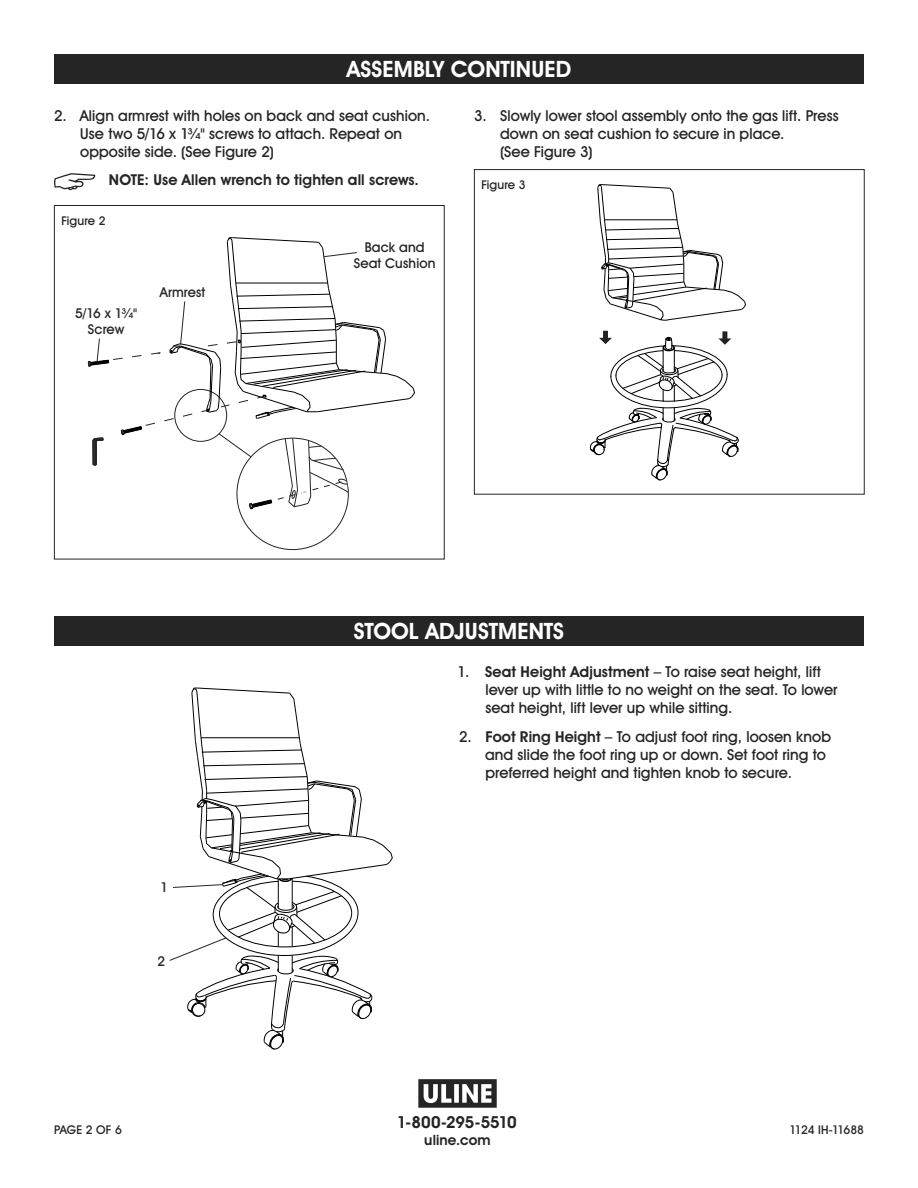
<style>
.page{position:relative;width:918px;height:1188px;background:#fff}
.page>*{position:absolute;margin:0;border:0;box-sizing:border-box;transform-origin:0 0}
.t1{font:700 22.5px "Uline Two Knine";letter-spacing:.005em;color:#fff}
.t2{font:700 16.5px "Uline Two Knine";letter-spacing:-.015em;color:#252525}
.t3{font:15px/18px "Uline Two Knine";letter-spacing:.005em;color:#252525}
.t4{font:700 15px "Uline Two Knine";letter-spacing:.005em;color:#252525}
.t5{font:700 14.25px "Uline Two Knine";letter-spacing:.01em;color:#252525}
.t6{font:13.5px/16.2px "Uline Two Knine";letter-spacing:.01em;color:#252525;text-align:center}
.t7{font:12px "Uline Two Knine";letter-spacing:-.005em;color:#252525}
.t8{font:12px "Uline Two Knine";letter-spacing:-.04em;color:#252525}
.s1{font-weight:700}
</style>
<div class="page">
<div style="left:54px;top:54px;width:810px;height:30px;background:#252525"></div>
<svg style="left:54px;top:173px;width:41px;height:17px"></svg>
<div style="left:54px;top:205px;width:391px;height:354px;border:1px solid #252525"></div>
<svg style="left:590px;top:331px;width:149px;height:150px"></svg>
<svg style="left:597px;top:184px;width:149px;height:137px"></svg>
<div style="left:474px;top:169px;width:391px;height:326px;border:1px solid #252525"></div>
<svg style="left:88px;top:237px;width:327px;height:276px"></svg>
<div style="left:54px;top:616px;width:810px;height:30px;background:#252525"></div>
<svg style="left:169px;top:687px;width:224px;height:363px"></svg>
<svg style="left:418px;top:1079px;width:79px;height:29px"></svg>
<h1 class="t1" style="left:347px;top:56px;width:226px">ASSEMBLY CONTINUED</h1>
<p class="t3" style="left:80px;top:106px;width:351px;text-indent:-26px">2. Align armrest with holes on back and seat cushion.<br>Use two 5/16 x 1¾" screws to attach. Repeat on opposite side. (See Figure 2)</p>
<p class="t4" style="left:109px;top:171px;width:312px">NOTE: Use Allen wrench to tighten all screws.</p>
<p class="t3" style="left:500px;top:106px;width:340px;text-indent:-26px">3. Slowly lower stool assembly onto the gas lift. Press down on seat cushion to secure in place.<br>(See Figure 3)</p>
<p class="t7" style="left:481px;top:178px;width:46px">Figure 3</p>
<p class="t7" style="left:61px;top:214px;width:46px">Figure 2</p>
<p class="t6" style="left:75px;top:305px;width:63px">5/16 x 1¾"<br>Screw</p>
<p class="t6" style="left:160px;top:284px;width:47px">Armrest</p>
<p class="t6" style="left:161px;top:879px;width:9px">1</p>
<p class="t6" style="left:158px;top:953px;width:9px">2</p>
<p class="t6" style="left:354px;top:239px;width:83px">Back and<br>Seat Cushion</p>
<h1 class="t1" style="left:354px;top:618px;width:212px">STOOL ADJUSTMENTS</h1>
<p class="t3" style="left:485px;top:662px;width:354px;text-indent:-28px">1. <span class="s1">Seat Height Adjustment</span> – To raise seat height, lift lever up with little to no weight on the seat. To lower seat height, lift lever up while sitting.</p>
<p class="t3" style="left:485px;top:727px;width:348px;text-indent:-26px">2. <span class="s1">Foot Ring Height</span> – To adjust foot ring, loosen knob and slide the foot ring up or down. Set foot ring to preferred height and tighten knob to secure.</p>
<p class="t2" style="left:397px;top:1112px;width:121px">1-800-295-5510</p>
<p class="t5" style="left:424px;top:1131px;width:68px">uline.com</p>
<p class="t7" style="left:54px;top:1122px;width:69px">PAGE 2 OF 6</p>
<p class="t8" style="left:790px;top:1122px;width:76px">1124 IH-11688</p>
</div>
